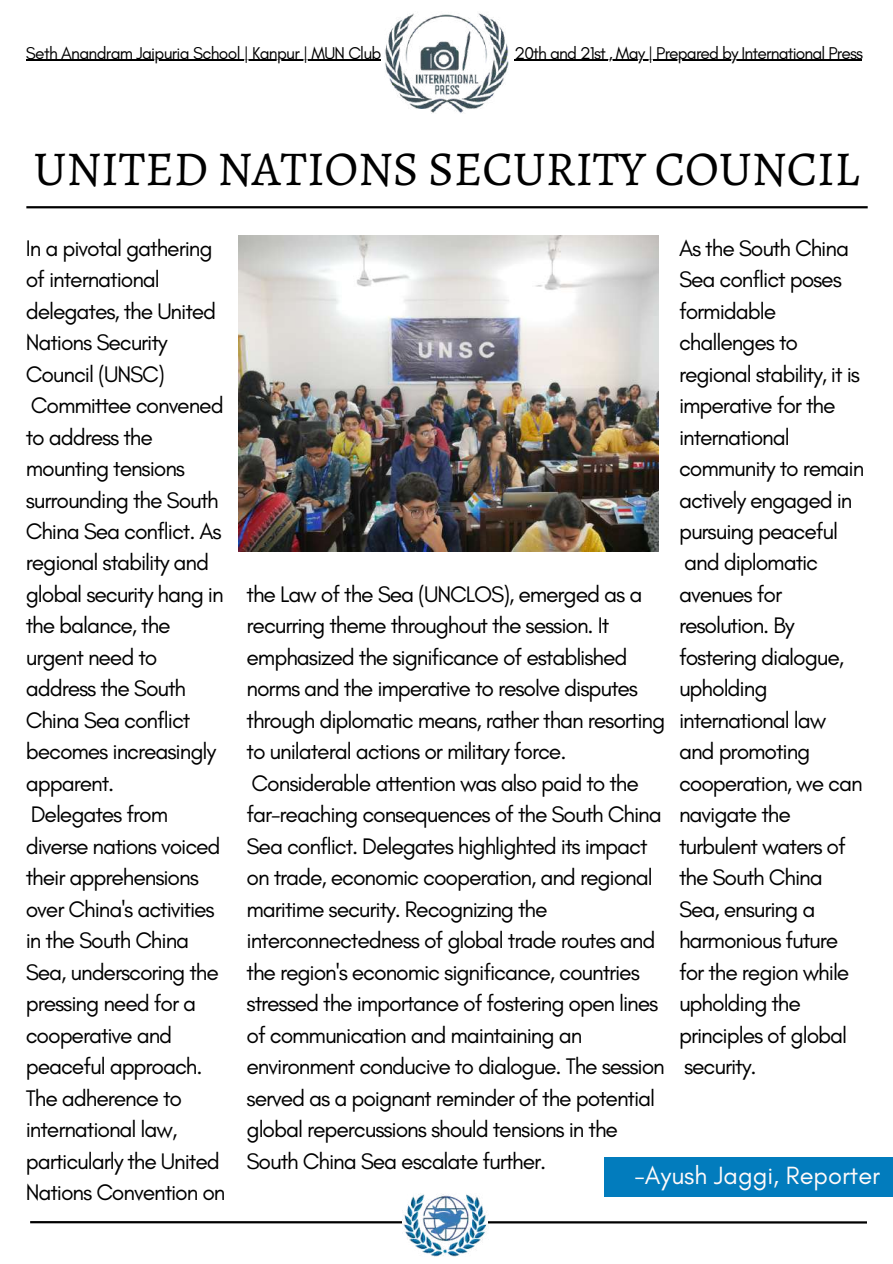
<style>
.page{position:relative;width:893px;height:1264px;background:#fff}
.page>*{position:absolute;margin:0;border:0;box-sizing:border-box;transform-origin:0 0}
.t1{font:48.75px "Alegreya";letter-spacing:-.005em;color:#000}
.t2{font:25.35px "Glacial Indifference";color:#fffafa}
.t3{font:22.95px/31.5px "Glacial Indifference";letter-spacing:-.05em;color:#000}
.t4{font:17.4px "Glacial Indifference";letter-spacing:-.05em;color:#000}
</style>
<div class="page">
<hr style="left:30px;top:1220px;width:836px;height:3px;background:#000">
<img style="left:402px;top:1194px;width:88px;height:63px">
<hr style="left:26px;top:206px;width:841px;height:2px;background:#000">
<img style="left:385px;top:13px;width:123px;height:101px">
<hr style="left:514px;top:60px;width:348px;height:1px;background:#000">
<hr style="left:26px;top:60px;width:355px;height:1px;background:#000">
<img style="left:238px;top:235px;width:420px;height:316px">
<div style="left:604px;top:1157px;width:288px;height:40px;background:#027cbd"></div>
<p class="t4" style="left:26px;top:42px;width:357px">Seth Anandram Jaipuria School | Kanpur | MUN Club</p>
<p class="t4" style="left:514px;top:42px;width:350px">20th and 21st , May | Prepared by International Press</p>
<h1 class="t1" style="left:33px;top:136px;width:827px">UNITED NATIONS SECURITY COUNCIL</h1>
<p class="t3" style="left:26px;top:232px;width:201px">In a pivotal gathering of international delegates, the United<br>Nations Security<br>Council (UNSC)<br>Committee convened to address the mounting tensions surrounding the South<br>China Sea conflict. As regional stability and global security hang in the balance, the urgent need to address the South<br>China Sea conflict becomes increasingly apparent.<br>Delegates from diverse nations voiced their apprehensions over China's activities in the South China<br>Sea, underscoring the pressing need for a cooperative and peaceful approach.<br>The adherence to international law, particularly the United<br>Nations Convention on</p>
<p class="t3" style="left:679px;top:232px;width:187px">As the South China<br>Sea conflict poses formidable challenges to regional stability, it is imperative for the international community to remain actively engaged in pursuing peaceful and diplomatic avenues for resolution. By fostering dialogue, upholding international law and promoting cooperation, we can navigate the turbulent waters of the South China<br>Sea, ensuring a harmonious future for the region while upholding the principles of global security.</p>
<p class="t3" style="left:246px;top:578px;width:420px">the Law of the Sea (UNCLOS), emerged as a recurring theme throughout the session. It emphasized the significance of established norms and the imperative to resolve disputes through diplomatic means, rather than resorting to unilateral actions or military force.<br>Considerable attention was also paid to the far-reaching consequences of the South China Sea conflict. Delegates highlighted its impact on trade, economic cooperation, and regional maritime security. Recognizing the interconnectedness of global trade routes and the region's economic significance, countries stressed the importance of fostering open lines of communication and maintaining an environment conducive to dialogue. The session served as a poignant reminder of the potential global repercussions should tensions in the South China Sea escalate further.</p>
<p class="t2" style="left:634px;top:1159px;width:247px">-Ayush Jaggi, Reporter</p>
</div>
